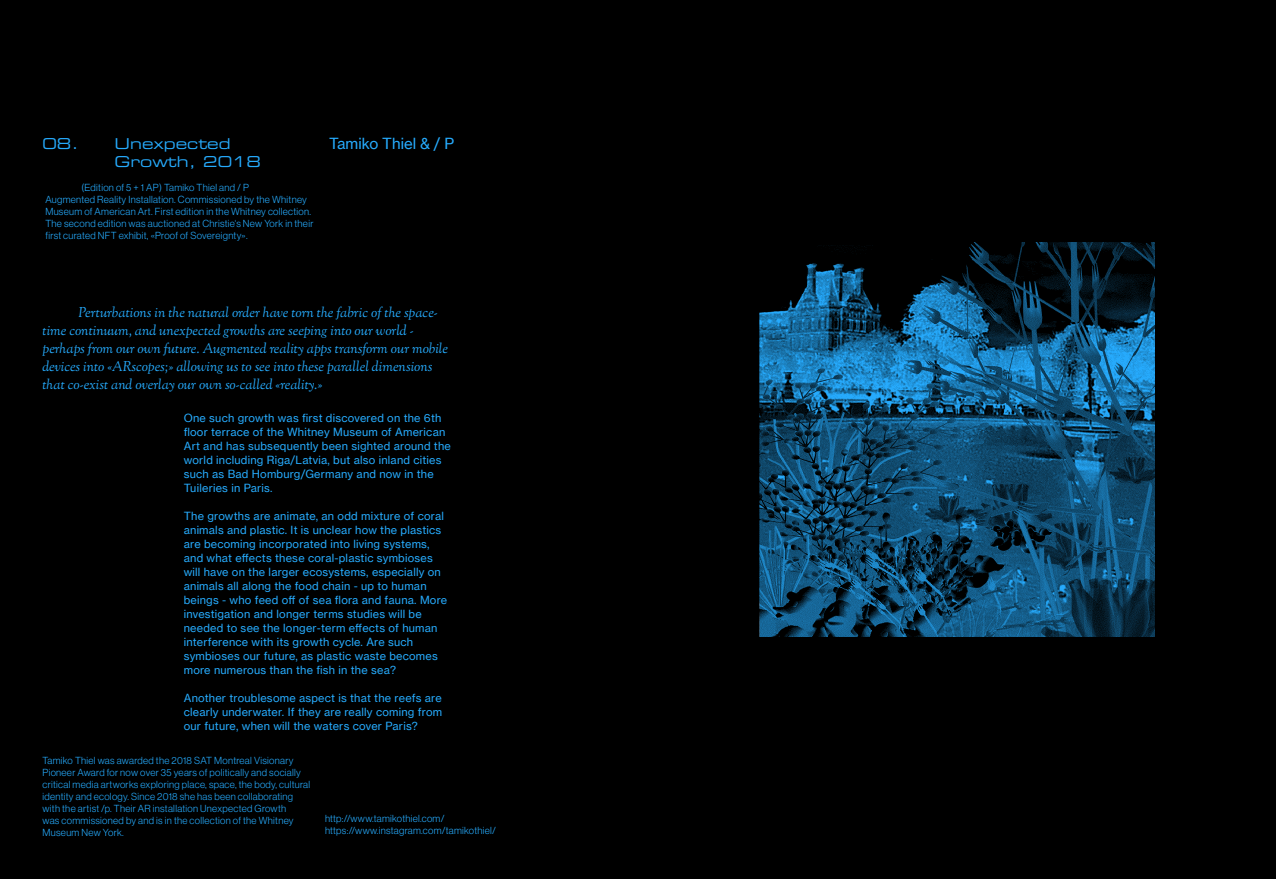
<style>
.page{position:relative;width:1276px;height:879px;background:#000}
.page>*{position:absolute;margin:0;border:0;box-sizing:border-box;transform-origin:0 0}
.t1{font:15px/18px "Eurostile LT Std Ex 2";color:#26aafc}
.t2{font:15px "N Haas Grotesk TX Pro 55 Rg";color:#26aafc}
.t3{font:italic 14px/18px "Sorts Mill Goudy";color:#26aafc}
.t4{font:11px/14px "N Haas Grotesk TX Pro 55 Rg";letter-spacing:.02em;color:#26aafc}
.t5{font:300 10px/12px "Neue Haas Display";letter-spacing:.03em;color:#26aafc}
</style>
<div class="page">
<img style="left:760px;top:242px;width:394px;height:394px">
<h1 class="t1" style="left:115px;top:134px;width:148px;text-indent:-72px">08. Unexpected<br>Growth, 2018</h1>
<h1 class="t2" style="left:329px;top:135px;width:127px">Tamiko Thiel &amp; / P</h1>
<p class="t5" style="left:45px;top:182px;width:269px;text-indent:36px">(Edition of 5 + 1 AP) Tamiko Thiel and / P<br>Augmented Reality Installation. Commissioned by the Whitney Museum of American Art. First edition in the Whitney collection.<br>The second edition was auctioned at Christie‘s New York in their first curated NFT exhibit, «Proof of Sovereignty».</p>
<p class="t3" style="left:43px;top:304px;width:407px;text-indent:36px">Perturbations in the natural order have torn the fabric of the space&shy;time continuum, and unexpected growths are seeping into our world - perhaps from our own future. Augmented reality apps transform our mobile devices into «ARscopes;» allowing us to see into these parallel dimensions that co-exist and overlay our own so-called «reality.»</p>
<p class="t4" style="left:184px;top:410px;width:269px">One such growth was first discovered on the 6th floor terrace of the Whitney Museum of American Art and has subsequently been sighted around the world including Riga/Latvia, but also inland cities such as Bad Homburg/Germany and now in the Tuileries in Paris.</p>
<p class="t4" style="left:184px;top:508px;width:265px">The growths are animate, an odd mixture of coral animals and plastic. It is unclear how the plastics are becoming incorporated into living systems, and what effects these coral-plastic symbioses will have on the larger ecosystems, especially on animals all along the food chain - up to human beings - who feed off of sea flora and fauna. More investigation and longer terms studies will be needed to see the longer-term effects of human interference with its growth cycle. Are such symbioses our future, as plastic waste becomes more numerous than the fish in the sea?</p>
<p class="t4" style="left:184px;top:690px;width:260px;text-align:justify">Another troublesome aspect is that the reefs are clearly underwater. If they are really coming from our future, when will the waters cover Paris?</p>
<p class="t5" style="left:43px;top:755px;width:269px">Tamiko Thiel was awarded the 2018 SAT Montreal Visionary Pioneer Award for now over 35 years of politically and socially critical media artworks exploring place, space, the body, cultural identity and ecology. Since 2018 she has been collaborating with the artist /p. Their AR installation Unexpected Growth<br>was commissioned by and is in the collection of the Whitney Museum New York.</p>
<p class="t5" style="left:325px;top:813px;width:172px">http://www.tamikothiel.com/ https://www.instagram.com/tamikothiel/</p>
</div>
